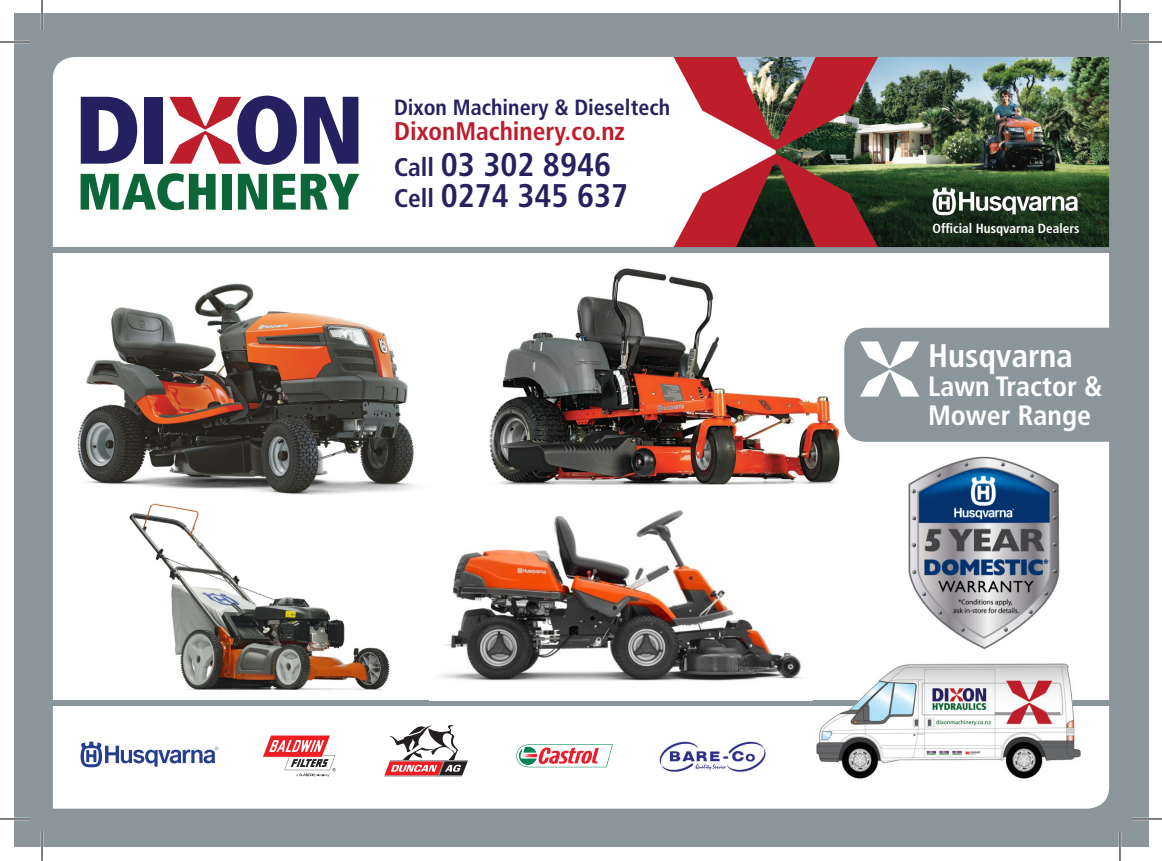
<style>
.page{position:relative;width:1162px;height:861px;background:#fff}
.page>*{position:absolute;margin:0;border:0;box-sizing:border-box;transform-origin:0 0}
.t1{font:700 condensed 32.8px "Frutiger LT Com";color:#252161}
.t2{font:700 condensed 32.8px "Frutiger LT Com";color:#fff}
.t3{font:700 condensed 28px/29px "Frutiger LT Com";color:#fff}
.t4{font:700 condensed 25.4px "Frutiger LT Com";color:#be1d2c}
.t5{font:700 condensed 22px "Frutiger LT Com";color:#252161}
.t6{font:700 condensed 13.2px "Frutiger LT Com";color:#fff}
.s1{font-size:25.4px}
</style>
<div class="page">
<div style="left:14px;top:14px;width:1134px;height:833px;background:#8a969a"></div>
<div style="left:53px;top:57px;width:1055px;height:751px;background:#fff"></div>
<div style="left:39px;top:247px;width:1083px;height:6px;background:#8a969a"></div>
<img style="left:64px;top:276px;width:383px;height:227px">
<svg style="left:80px;top:741px;width:138px;height:26px;background:#b7bfd9"></svg>
<div style="left:39px;top:700px;width:1083px;height:6px;background:#8a969a"></div>
<img style="left:812px;top:658px;width:271px;height:123px">
<svg style="left:263px;top:735px;width:72px;height:42px;background:#e8a8aa"></svg>
<hr style="left:390px;top:760px;width:78px;height:1px;background:#8a969a">
<svg style="left:384px;top:725px;width:83px;height:51px;background:#c9acad"></svg>
<svg style="left:516px;top:744px;width:96px;height:23px;background:#debbba"></svg>
<img style="left:658px;top:738px;width:108px;height:35px">
<svg style="left:81px;top:173px;width:134px;height:37px;background:#6fa489"></svg>
<div style="left:222px;top:174px;width:10px;height:36px;background:#0c6638"></div>
<svg style="left:238px;top:174px;width:29px;height:36px"></svg>
<svg style="left:273px;top:174px;width:86px;height:36px;background:#6da387"></svg>
<svg style="left:81px;top:97px;width:56px;height:67px;background:#625f8d"></svg>
<div style="left:144px;top:97px;width:18px;height:67px;background:#252161"></div>
<svg style="left:304px;top:97px;width:54px;height:67px;background:#575485"></svg>
<svg style="left:169px;top:96px;width:128px;height:69px;background:#b0879d"></svg>
<img style="left:877px;top:57px;width:231px;height:190px">
<img style="left:673px;top:57px;width:204px;height:190px">
<svg style="left:932px;top:187px;width:149px;height:28px;background:#677766"></svg>
<img style="left:476px;top:260px;width:386px;height:241px">
<svg style="left:844px;top:328px;width:265px;height:114px"></svg>
<img style="left:889px;top:442px;width:190px;height:206px">
<img style="left:103px;top:495px;width:303px;height:200px">
<img style="left:429px;top:493px;width:383px;height:207px">
<hr style="left:0;top:41px;width:30px;height:2px;background:#fff">
<hr style="left:1131px;top:41px;width:30px;height:2px;background:#fff">
<hr style="left:0;top:817px;width:30px;height:3px;background:#fff">
<hr style="left:1131px;top:817px;width:30px;height:3px;background:#fff">
<hr style="left:41px;top:0;width:2px;height:30px;background:#fff">
<hr style="left:41px;top:831px;width:2px;height:30px;background:#fff">
<hr style="left:1118px;top:0;width:2px;height:30px;background:#fff">
<hr style="left:1118px;top:831px;width:2px;height:30px;background:#fff">
<hr style="left:0;top:42px;width:30px;height:1px;background:#000">
<hr style="left:1131px;top:42px;width:30px;height:1px;background:#000">
<hr style="left:0;top:818px;width:30px;height:1px;background:#000">
<hr style="left:1131px;top:818px;width:30px;height:1px;background:#000">
<hr style="left:42px;top:0;width:1px;height:30px;background:#000">
<hr style="left:42px;top:831px;width:1px;height:30px;background:#000">
<hr style="left:1119px;top:0;width:1px;height:30px;background:#000">
<hr style="left:1119px;top:831px;width:1px;height:30px;background:#000">
<p class="t5" style="left:394px;top:94px;width:277px">Dixon Machinery &amp; Dieseltech</p>
<p class="t4" style="left:394px;top:116px;width:232px">DixonMachinery.co.nz</p>
<p class="t1" style="left:394px;top:145px;width:218px"><span class="s1">Call</span> 03 302 8946</p>
<p class="t1" style="left:394px;top:176px;width:235px"><span class="s1">Cell</span> 0274 345 637</p>
<p class="t6" style="left:932px;top:220px;width:148px">Official Husqvarna Dealers</p>
<p class="t2" style="left:927px;top:336px;width:146px">Husqvarna</p>
<p class="t3" style="left:927px;top:371px;width:176px">Lawn Tractor &amp;<br>Mower Range</p>
</div>
